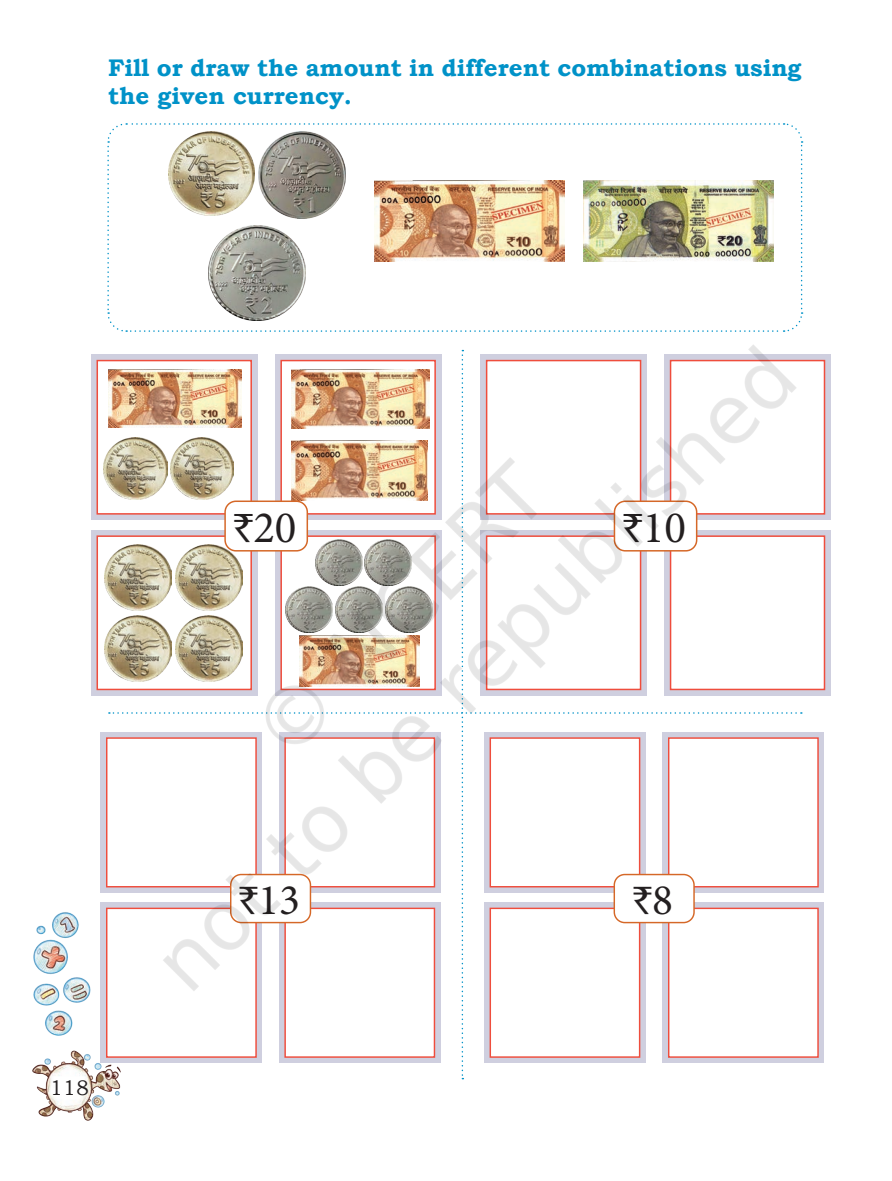
<style>
.page{position:relative;width:892px;height:1181px;background:#fff}
.page>*{position:absolute;margin:0;border:0;box-sizing:border-box;transform-origin:0 0}
.t1{font:45px "Minion Pro";color:#231f20}
.t2{font:43.65px "Minion Pro";color:#231f20}
.t3{font:37.8px "Rupee Foradian";color:#231f20}
.t4{font:700 24px/27.6px "Bookman Old Style";color:#0092c8}
.t5{font:21px "Bookman Old Style";color:#231f20}
.s1{font-family:"Rupee Foradian";font-size:39px}
.s2{font-family:"Rupee Foradian";font-size:37.8px}
.s3{font-family:"Minion Pro";font-size:43.65px}
</style>
<div class="page">
<img style="left:32px;top:123px;width:799px;height:998px">
<img style="left:51px;top:263px;width:764px;height:764px">
<p class="t4" style="left:108px;top:54px;width:695px">Fill or draw the amount in different combinations using the given currency.</p>
<p class="t5" style="left:50px;top:1073px;width:41px">118</p>
<h1 class="t1" style="left:234px;top:497px;width:64px"><span class="s1">`</span>20</h1>
<h1 class="t1" style="left:623px;top:497px;width:64px"><span class="s1">`</span>10</h1>
<h2 class="t2" style="left:239px;top:870px;width:62px"><span class="s2">`</span>13</h2>
<h3 class="t3" style="left:633px;top:878px;width:41px">`<span class="s3">8</span></h3>
</div>
